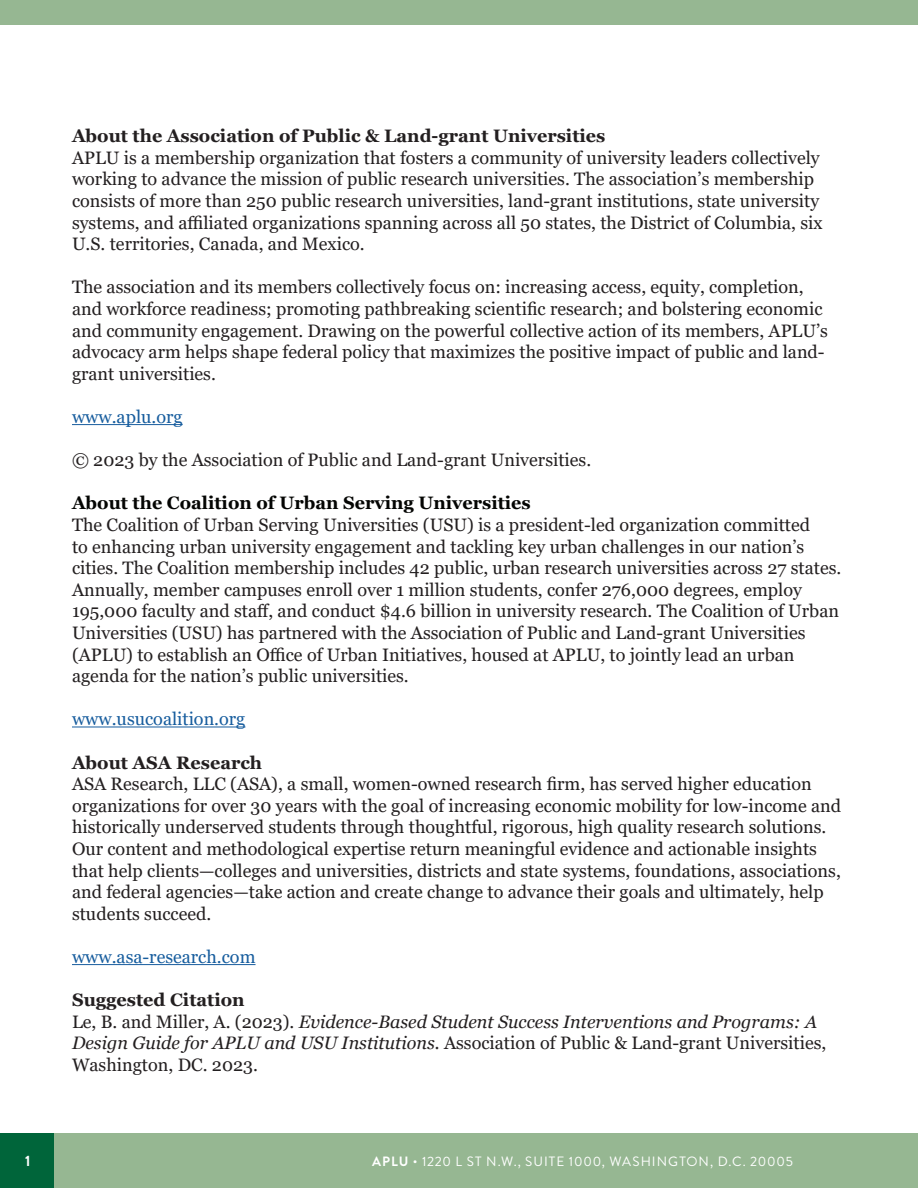
<style>
.page{position:relative;width:918px;height:1188px;background:#fff}
.page>*{position:absolute;margin:0;border:0;box-sizing:border-box;transform-origin:0 0}
.Body_text{font:18px/21.6px "Georgia";color:#231f20}
.Body_text-2{font:italic 18px/21.6px "Georgia";color:#231f20}
.Body_text-3{font:700 18px "Georgia";color:#231f20}
.Body_text-4{font:18px "Georgia";color:#175d9e}
.Body_text-5{font:700 18px "Georgia";color:#040503}
.t1{font:700 15px "Brandon Grotesque";color:#fff}
.t2{font:13.5px "Brandon Grotesque";letter-spacing:.065em;color:#fff}
.s1{font-style:normal}
.s2{font-weight:700}
</style>
<div class="page">
<div style="left:54px;top:1133px;width:864px;height:55px;background:#96b792"></div>
<div style="left:0;top:0;width:918px;height:25px;background:#96b792"></div>
<div style="left:0;top:1133px;width:54px;height:55px;background:#00653a"></div>
<hr style="left:72px;top:424px;width:111px;height:1px;background:#175d9e">
<hr style="left:72px;top:727px;width:173px;height:1px;background:#175d9e">
<hr style="left:72px;top:964px;width:184px;height:1px;background:#175d9e">
<p class="Body_text-3" style="left:72px;top:124px;width:535px">About the Association of Public &amp; Land-grant Universities</p>
<p class="Body_text" style="left:72px;top:147px;width:752px">APLU is a membership organization that fosters a community of university leaders collectively working to advance the mission of public research universities. The association’s membership consists of more than 250 public research universities, land-grant institutions, state university systems, and affiliated organizations spanning across all 50 states, the District of Columbia, six U.S. territories, Canada, and Mexico.</p>
<p class="Body_text" style="left:72px;top:277px;width:758px">The association and its members collectively focus on: increasing access, equity, completion, and workforce readiness; promoting pathbreaking scientific research; and bolstering economic and community engagement. Drawing on the powerful collective action of its members, APLU’s advocacy arm helps shape federal policy that maximizes the positive impact of public and land&shy;grant universities.</p>
<p class="Body_text-4" style="left:72px;top:406px;width:112px">www.aplu.org</p>
<p class="Body_text" style="left:72px;top:450px;width:521px">© 2023 by the Association of Public and Land-grant Universities.</p>
<p class="Body_text-5" style="left:72px;top:492px;width:460px">About the Coalition of Urban Serving Universities</p>
<p class="Body_text" style="left:72px;top:514px;width:771px">The Coalition of Urban Serving Universities (USU) is a president-led organization committed<br>to enhancing urban university engagement and tackling key urban challenges in our nation’s cities. The Coalition membership includes 42 public, urban research universities across 27 states.<br>Annually, member campuses enroll over 1 million students, confer 276,000 degrees, employ 195,000 faculty and staff, and conduct $4.6 billion in university research. The Coalition of Urban Universities (USU) has partnered with the Association of Public and Land-grant Universities (APLU) to establish an Office of Urban Initiatives, housed at APLU, to jointly lead an urban agenda for the nation’s public universities.</p>
<p class="Body_text-4" style="left:72px;top:708px;width:175px">www.usucoalition.org</p>
<p class="Body_text-3" style="left:72px;top:751px;width:192px">About ASA Research</p>
<p class="Body_text" style="left:72px;top:774px;width:771px">ASA Research, LLC (ASA), a small, women-owned research firm, has served higher education organizations for over 30 years with the goal of increasing economic mobility for low-income and historically underserved students through thoughtful, rigorous, high quality research solutions.<br>Our content and methodological expertise return meaningful evidence and actionable insights that help clients—colleges and universities, districts and state systems, foundations, associations, and federal agencies—take action and create change to advance their goals and ultimately, help students succeed.</p>
<p class="Body_text-4" style="left:72px;top:946px;width:185px">www.asa-research.com</p>
<p class="Body_text-3" style="left:72px;top:988px;width:174px">Suggested Citation</p>
<p class="Body_text-2" style="left:72px;top:1011px;width:756px"><span class="s1">Le, B. and Miller, A. (2023).</span> Evidence-Based Student Success Interventions and Programs: A<br>Design Guide for APLU and USU Institutions. <span class="s1">Association of Public &amp; Land-grant Universities,<br>Washington, DC. 2023.</span></p>
<p class="t1" style="left:25px;top:1150px;width:7px">1</p>
<p class="t2" style="left:372px;top:1152px;width:422px"><span class="s2">APLU</span> • 1220 L ST N.W., SUITE 1000, WASHINGTON, D.C. 20005</p>
</div>
